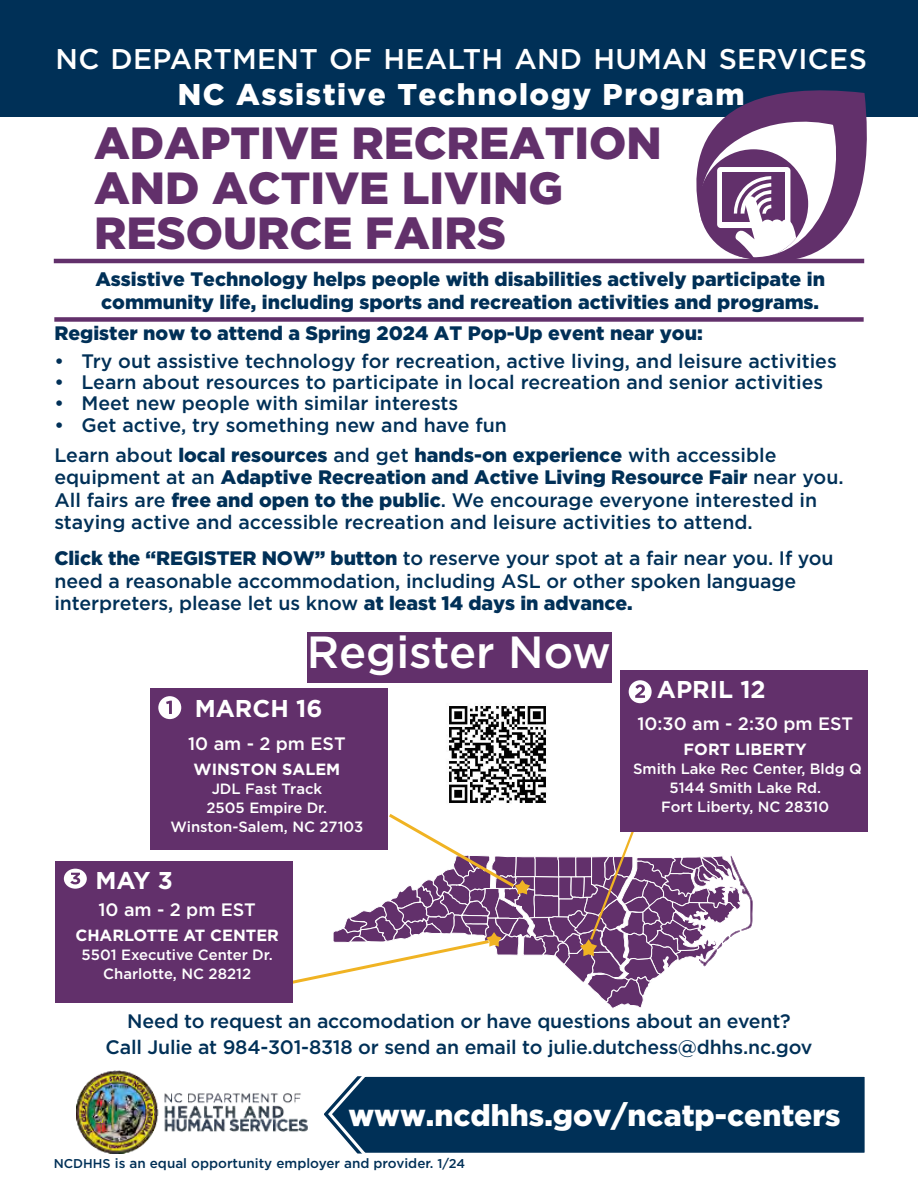
<style>
.page{position:relative;width:918px;height:1188px;background:#fff}
.page>*{position:absolute;margin:0;border:0;box-sizing:border-box;transform-origin:0 0}
.Event{font:900 45px "Gotham";color:#62306b}
.t1{font:500 45px "Gotham";color:#fff}
.Division{font:900 30px "Gotham";letter-spacing:.05em;color:#fff}
.Division-2{font:900 30px "Gotham";color:#fff}
.Department{font:500 28.5px "Gotham";letter-spacing:.01em;color:#fff}
.Date{font:700 24.3px "Gotham";color:#fff}
.Body_Text{font:500 19.5px/22.5px "Gotham";letter-spacing:-.005em;color:#003057}
.Body_Text_Bold{font:900 19.5px/22.5px "Gotham";color:#003057}
.Time{font:500 18px "Gotham";color:#fff}
.Location{font:700 16.2px "Gotham";color:#fff}
.Location-2{font:500 14.85px/18.9px "Gotham";color:#fff;text-align:center}
.Employer{font:500 13.5px "Gotham";color:#003057}
.s1{font-weight:900}
.s2{font-size:12.75px}
</style>
<div class="page">
<hr style="left:54px;top:259px;width:810px;height:4px;background:#62306b">
<div style="left:54px;top:317px;width:810px;height:5px;background:#62306b"></div>
<div style="left:0;top:0;width:918px;height:116px;background:#003057"></div>
<svg style="left:654px;top:90px;width:234px;height:174px"></svg>
<svg style="left:326px;top:1076px;width:539px;height:78px;background:#0f3c60"></svg>
<div style="left:620px;top:670px;width:248px;height:162px;background:#62306b"></div>
<div style="left:629px;top:680px;width:23px;height:23px;background:#fff;border-radius:50%"></div>
<svg style="left:635px;top:684px;width:10px;height:14px"></svg>
<div style="left:55px;top:861px;width:238px;height:141px;background:#62306b"></div>
<div style="left:64px;top:869px;width:23px;height:20px;background:#fff;border-radius:50%"></div>
<svg style="left:70px;top:873px;width:10px;height:11px"></svg>
<div style="left:150px;top:688px;width:237px;height:162px;background:#62306b"></div>
<div style="left:158px;top:696px;width:23px;height:23px;background:#fff;border-radius:50%"></div>
<svg style="left:166px;top:701px;width:6px;height:13px"></svg>
<svg style="left:256px;top:811px;width:497px;height:197px"></svg>
<div style="left:307px;top:632px;width:304px;height:51px;background:#62306b"></div>
<img style="left:77px;top:1071px;width:230px;height:82px">
<img style="left:433px;top:706px;width:130px;height:113px">
<p class="Department" style="left:56px;top:40px;width:813px">NC DEPARTMENT OF HEALTH AND HUMAN SERVICES</p>
<p class="Division" style="left:178px;top:77px;width:568px">NC Assistive Technology Program</p>
<p class="Event" style="left:94px;top:117px;width:569px">ADAPTIVE RECREATION</p>
<p class="Event" style="left:94px;top:162px;width:470px">AND ACTIVE LIVING</p>
<p class="Event" style="left:94px;top:207px;width:414px">RESOURCE FAIRS</p>
<p class="Body_Text_Bold" style="left:95px;top:268px;width:731px">Assistive Technology helps people with disabilities actively participate in community life, including sports and recreation activities and programs.</p>
<p class="Body_Text_Bold" style="left:54px;top:321px;width:650px">Register now to attend a Spring 2024 AT Pop-Up event near you:</p>
<p class="Body_Text" style="left:54px;top:349px;width:784px">• Try out assistive technology for recreation, active living, and leisure activities</p>
<p class="Body_Text" style="left:54px;top:370px;width:770px">• Learn about resources to participate in local recreation and senior activities</p>
<p class="Body_Text" style="left:54px;top:391px;width:405px">• Meet new people with similar interests</p>
<p class="Body_Text" style="left:54px;top:414px;width:454px">• Get active, try something new and have fun</p>
<p class="Body_Text" style="left:54px;top:443px;width:791px">Learn about <span class="s1">local resources</span> and get <span class="s1">hands-on experience</span> with accessible equipment at an <span class="s1">Adaptive Recreation and Active Living Resource Fair</span> near you.<br>All fairs are <span class="s1">free and open to the public</span>. We encourage everyone interested in staying active and accessible recreation and leisure activities to attend.</p>
<p class="Body_Text" style="left:54px;top:547px;width:781px"><span class="s1">Click the “REGISTER NOW” button</span> to reserve your spot at a fair near you. If you need a reasonable accommodation, including ASL or other spoken language interpreters, please let us know <span class="s1">at least 14 days in advance.</span></p>
<p class="t1" style="left:307px;top:623px;width:306px">Register Now</p>
<p class="Date" style="left:195px;top:692px;width:129px">MARCH 16</p>
<p class="Time" style="left:188px;top:732px;width:159px">10 am - 2 pm EST</p>
<p class="Location" style="left:194px;top:758px;width:148px">WINSTON SALEM</p>
<p class="Location-2" style="left:170px;top:780px;width:194px">JDL Fast Track<br>2505 Empire Dr.<br>Winston-Salem, NC 27103</p>
<p class="Date" style="left:95px;top:864px;width:79px">MAY 3</p>
<p class="Time" style="left:98px;top:898px;width:159px">10 am - 2 pm EST</p>
<p class="Location" style="left:75px;top:925px;width:205px">CHARLOTTE AT CENTER</p>
<p class="Location-2" style="left:82px;top:945px;width:193px">5501 Executive Center Dr.</p>
<p class="Location-2" style="left:103px;top:964px;width:149px">Charlotte, NC 28212</p>
<p class="Date" style="left:657px;top:673px;width:110px">APRIL 12</p>
<p class="Time" style="left:637px;top:712px;width:217px">10:30 am - 2:30 pm EST</p>
<p class="Location" style="left:684px;top:739px;width:125px">FORT LIBERTY</p>
<p class="Location-2" style="left:633px;top:759px;width:230px">Smith Lake Rec Center, Bldg Q<br>5144 Smith Lake Rd.<br>Fort Liberty, NC 28310</p>
<p class="Body_Text" style="left:127px;top:1010px;width:665px">Need to request an accomodation or have questions about an event?</p>
<p class="Body_Text" style="left:106px;top:1036px;width:708px">Call Julie at 984-301-8318 or send an email to julie.dutchess@dhhs.nc.gov</p>
<h2 class="Division-2" style="left:348px;top:1098px;width:494px">www.ncdhhs.gov/ncatp-centers</h2>
<p class="Employer" style="left:54px;top:1155px;width:413px"><span class="s2">NCDHHS</span> is an equal opportunity employer and provider. <span class="s2">1/24</span></p>
</div>
